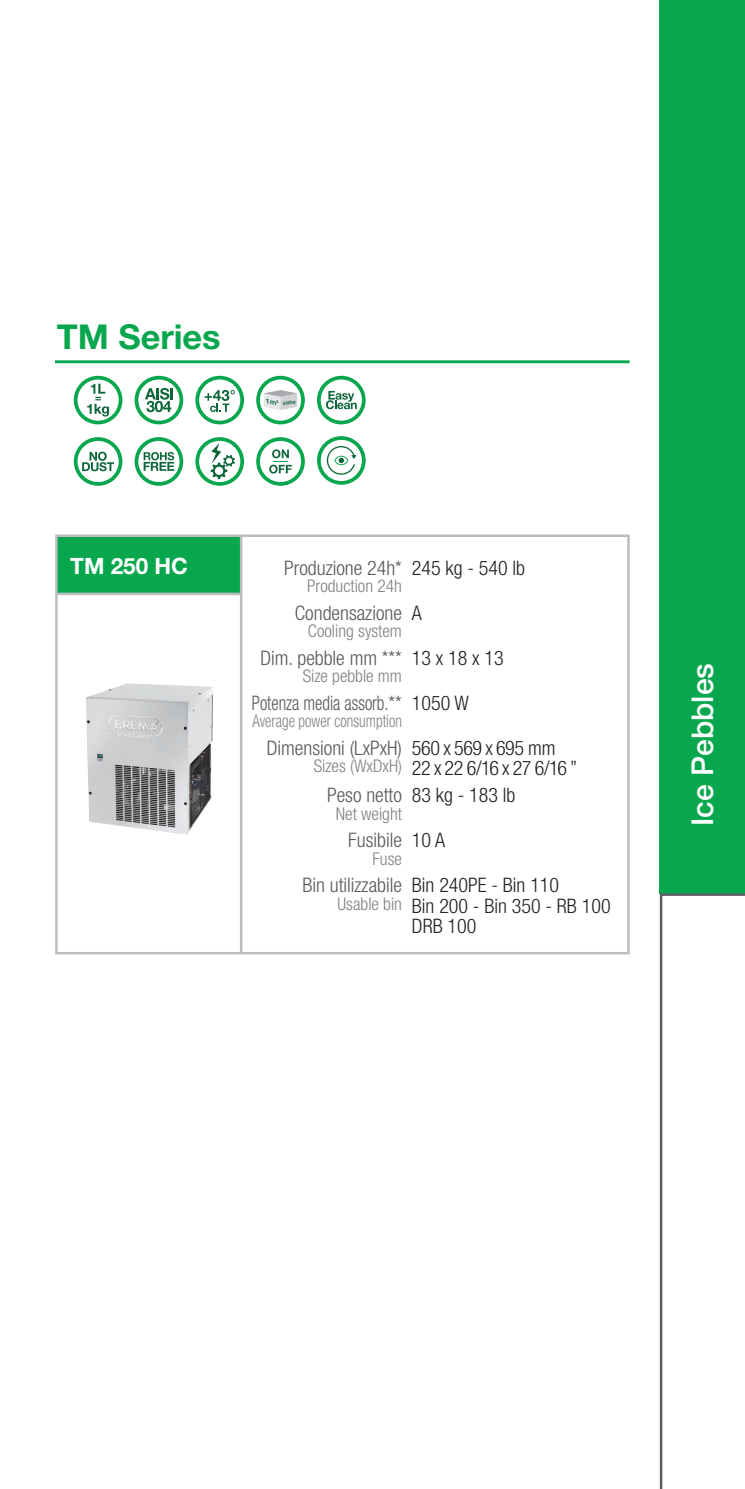
<style>
.page{position:relative;width:745px;height:1489px;background:#fff}
.page>*{position:absolute;margin:0;border:0;box-sizing:border-box;transform-origin:0 0}
.t1{font:700 34.25px "Helvetica Neue LT Std";color:#08a74e}
.t2{font:500 30px "Helvetica Neue LT Std";color:#fff}
.t3{font:700 22.5px "Helvetica Neue LT Std";color:#fff}
.t4{font:300 condensed 20px/20px "Helvetica Neue LT Std";color:#231f20}
.t5{font:300 condensed 20px "Helvetica Neue LT Std";color:#57585a}
.t6{font:300 condensed 20px "Helvetica Neue LT Std";color:#57585a;scale:.85 1}
.t7{font:300 condensed 17.5px "Helvetica Neue LT Std";color:#808285}
.t8{font:300 condensed 17.5px "Helvetica Neue LT Std";color:#808285;scale:.85 1}
</style>
<div class="page">
<hr style="left:55px;top:360px;width:574px;height:3px;background:#08a74e">
<div style="left:56px;top:535px;width:186px;height:58px;background:#08a74e"></div>
<hr style="left:240px;top:535px;width:2px;height:417px;background:#bcbdc0">
<hr style="left:56px;top:592px;width:185px;height:3px;background:#bcbdc0">
<div style="left:55px;top:534px;width:574px;height:420px;border:2px solid #bcbdc0"></div>
<img style="left:86px;top:683px;width:127px;height:151px">
<svg style="left:134px;top:376px;width:49px;height:48px"></svg>
<svg style="left:74px;top:376px;width:48px;height:48px"></svg>
<svg style="left:195px;top:437px;width:49px;height:49px"></svg>
<svg style="left:134px;top:437px;width:49px;height:49px"></svg>
<svg style="left:256px;top:437px;width:48px;height:49px"></svg>
<svg style="left:317px;top:436px;width:48px;height:49px"></svg>
<svg style="left:74px;top:437px;width:48px;height:49px"></svg>
<svg style="left:195px;top:376px;width:49px;height:48px"></svg>
<svg style="left:256px;top:376px;width:48px;height:48px"></svg>
<svg style="left:317px;top:376px;width:48px;height:48px"></svg>
<div style="left:659px;top:0;width:85px;height:893px;background:#08a74e"></div>
<svg style="left:659px;top:893px;width:85px;height:595px"></svg>
<h1 class="t1" style="left:57px;top:315px;width:165px">TM Series</h1>
<p class="t3" style="left:70px;top:552px;width:119px">TM 250 HC</p>
<p class="t5" style="left:284px;top:556px;width:119px">Produzione 24h*</p>
<p class="t7" style="left:307px;top:576px;width:96px">Production 24h</p>
<p class="t5" style="left:295px;top:601px;width:109px">Condensazione</p>
<p class="t7" style="left:308px;top:621px;width:95px">Cooling system</p>
<p class="t5" style="left:260px;top:646px;width:143px">Dim. pebble mm ***</p>
<p class="t7" style="left:302px;top:666px;width:101px">Size pebble mm</p>
<p class="t6" style="left:252px;top:691px;width:178px">Potenza media assorb.**</p>
<p class="t8" style="left:252px;top:711px;width:177px">Average power consumption</p>
<p class="t5" style="left:266px;top:736px;width:137px">Dimensioni (LxPxH)</p>
<p class="t7" style="left:313px;top:756px;width:90px">Sizes (WxDxH)</p>
<p class="t5" style="left:327px;top:783px;width:76px">Peso netto</p>
<p class="t7" style="left:335px;top:803px;width:68px">Net weight</p>
<p class="t5" style="left:348px;top:828px;width:55px">Fusibile</p>
<p class="t7" style="left:372px;top:848px;width:31px">Fuse</p>
<p class="t5" style="left:302px;top:873px;width:101px">Bin utilizzabile</p>
<p class="t7" style="left:337px;top:893px;width:66px">Usable bin</p>
<p class="t4" style="left:411px;top:557px;width:115px">245 kg - 540 lb</p>
<p class="t4" style="left:411px;top:602px;width:11px">A</p>
<p class="t4" style="left:411px;top:647px;width:93px">13 x 18 x 13</p>
<p class="t4" style="left:411px;top:692px;width:58px">1050 W</p>
<p class="t4" style="left:411px;top:737px;width:167px">560 x 569 x 695 mm<br>22 x 22 6/16 x 27 6/16 ”</p>
<p class="t4" style="left:411px;top:785px;width:105px">83 kg - 183 lb</p>
<p class="t4" style="left:411px;top:830px;width:35px">10 A</p>
<p class="t4" style="left:411px;top:875px;width:200px">Bin 240PE - Bin 110<br>Bin 200 - Bin 350 - RB 100<br>DRB 100</p>
<h2 class="t2" style="left:684px;top:826px;width:164px;rotate:-90deg">Ice Pebbles</h2>
</div>
